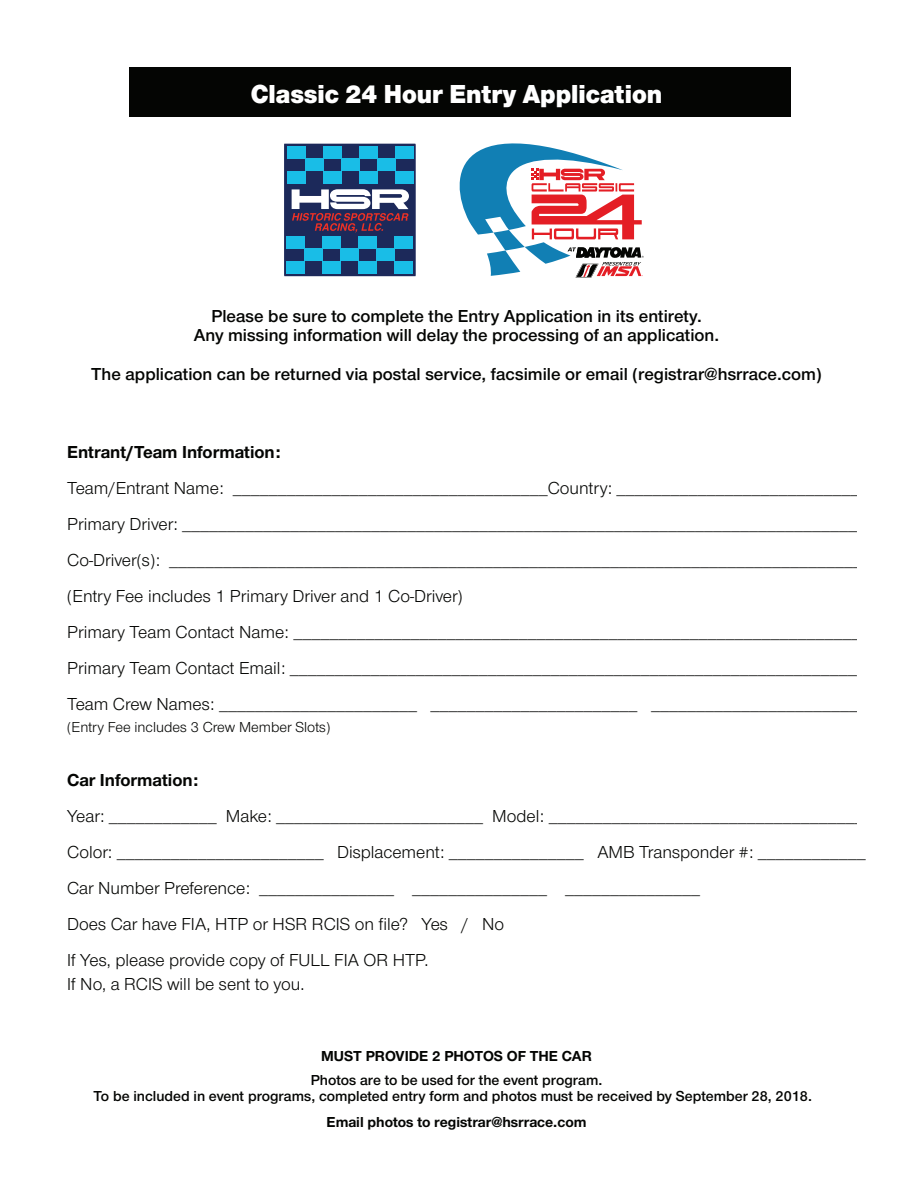
<style>
.page{position:relative;width:918px;height:1188px;background:#fff}
.page>*{position:absolute;margin:0;border:0;box-sizing:border-box;transform-origin:0 0}
.t1{font:900 27px "Nimbus San Nov";color:#fff;scale:.95 1}
.t2{font:18px/36px "Nimbus San Nov";color:#040503}
.t3{font:18px/19.5px "Nimbus San Nov Sem Bol";color:#040503;text-align:center}
.t4{font:700 18px "Nimbus San Nov";color:#040503}
.t5{font:15px/16.5px "Nimbus San Nov Sem Bol";color:#040503;text-align:center}
.t6{font:700 15px "Nimbus San Nov";color:#040503}
.t7{font:15px "Nimbus San Nov";color:#040503}
</style>
<div class="page">
<div style="left:129px;top:68px;width:662px;height:49px;background:#040503"></div>
<svg style="left:459px;top:143px;width:185px;height:134px"></svg>
<div style="left:284px;top:144px;width:131px;height:132px;background:#1c295a;border:2px solid #1c295a"></div>
<div style="left:395px;top:261px;width:18px;height:12px;background:#19bde7"></div>
<div style="left:377px;top:248px;width:18px;height:13px;background:#19bde7"></div>
<div style="left:359px;top:261px;width:18px;height:12px;background:#19bde7"></div>
<div style="left:341px;top:248px;width:18px;height:13px;background:#19bde7"></div>
<div style="left:323px;top:261px;width:18px;height:12px;background:#19bde7"></div>
<div style="left:323px;top:236px;width:18px;height:12px;background:#19bde7"></div>
<div style="left:359px;top:236px;width:18px;height:12px;background:#19bde7"></div>
<div style="left:395px;top:236px;width:18px;height:12px;background:#19bde7"></div>
<div style="left:305px;top:248px;width:18px;height:13px;background:#19bde7"></div>
<div style="left:287px;top:261px;width:18px;height:12px;background:#19bde7"></div>
<div style="left:287px;top:236px;width:18px;height:12px;background:#19bde7"></div>
<div style="left:395px;top:171px;width:18px;height:13px;background:#19bde7"></div>
<div style="left:377px;top:159px;width:18px;height:12px;background:#19bde7"></div>
<div style="left:359px;top:171px;width:18px;height:13px;background:#19bde7"></div>
<div style="left:341px;top:159px;width:18px;height:12px;background:#19bde7"></div>
<div style="left:323px;top:171px;width:18px;height:13px;background:#19bde7"></div>
<div style="left:323px;top:146px;width:18px;height:13px;background:#19bde7"></div>
<div style="left:359px;top:146px;width:18px;height:13px;background:#19bde7"></div>
<div style="left:395px;top:146px;width:18px;height:13px;background:#19bde7"></div>
<div style="left:305px;top:159px;width:18px;height:12px;background:#19bde7"></div>
<div style="left:287px;top:171px;width:18px;height:13px;background:#19bde7"></div>
<div style="left:287px;top:146px;width:18px;height:13px;background:#19bde7"></div>
<svg style="left:292px;top:189px;width:117px;height:44px"></svg>
<h1 class="t1" style="left:251px;top:78px;width:435px">Classic 24 Hour Entry Application</h1>
<p class="t3" style="left:194px;top:306px;width:527px">Please be sure to complete the Entry Application in its entirety.<br>Any missing information will delay the processing of an application.</p>
<p class="t3" style="left:91px;top:364px;width:732px">The application can be returned via postal service, facsimile or email (registrar@hsrrace.com)</p>
<p class="t4" style="left:67px;top:441px;width:215px">Entrant/Team Information:</p>
<p class="t2" style="left:67px;top:470px;width:848px">Team/Entrant Name: ___________________________________Country: _________________________________ Primary Driver: ____________________________________________________________________________ Co-Driver(s): _____________________________________________________________________________<br>(Entry Fee includes 1 Primary Driver and 1 Co-Driver)<br>Primary Team Contact Name: _______________________________________________________________ Primary Team Contact Email: ________________________________________________________________<br>Team Crew Names: ______________________ _______________________ ________________________</p>
<p class="t7" style="left:67px;top:719px;width:265px">(Entry Fee includes 3 Crew Member Slots)</p>
<p class="t4" style="left:67px;top:770px;width:133px">Car Information:</p>
<p class="t2" style="left:67px;top:799px;width:800px">Year: ____________ Make: _______________________ Model: ___________________________________ Color: _______________________ Displacement: _______________ AMB Transponder #: ____________ Car Number Preference: _______________ _______________ _______________<br>Does Car have FIA, HTP or HSR RCIS on file? Yes / No<br>If Yes, please provide copy of FULL FIA OR HTP.</p>
<p class="t2" style="left:67px;top:967px;width:239px">If No, a RCIS will be sent to you.</p>
<p class="t6" style="left:321px;top:1047px;width:272px">MUST PROVIDE 2 PHOTOS OF THE CAR</p>
<p class="t5" style="left:94px;top:1072px;width:720px">Photos are to be used for the event program.<br>To be included in event programs, completed entry form and photos must be received by September 28, 2018.</p>
<p class="t6" style="left:327px;top:1113px;width:261px">Email photos to registrar@hsrrace.com</p>
</div>
